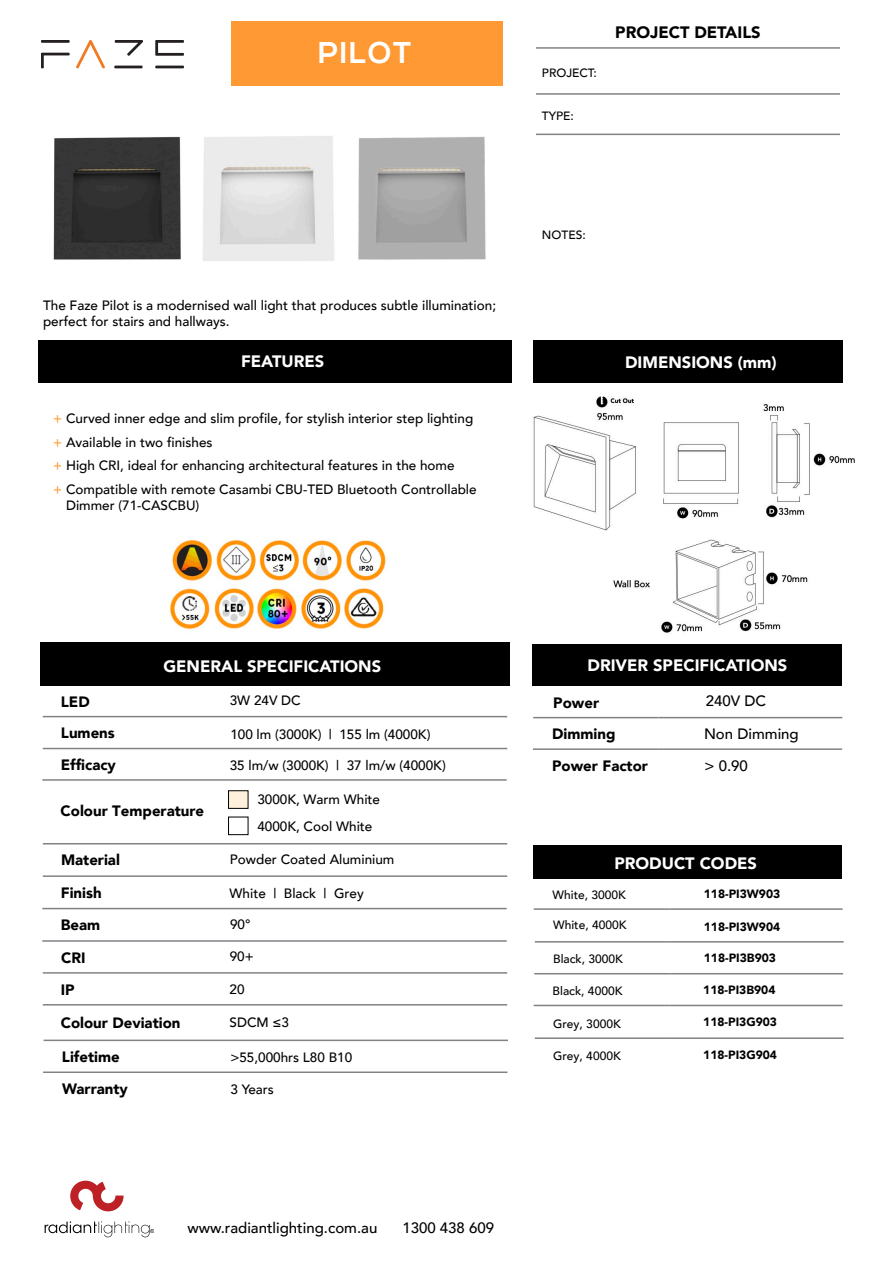
<style>
.page{position:relative;width:893px;height:1263px;background:#fff}
.page>*{position:absolute;margin:0;border:0;box-sizing:border-box;transform-origin:0 0}
.t1{font:700 30px "Nexa";letter-spacing:.05em;color:#fff}
.t2{font:900 16.5px "Avenir";color:#fff}
.t3{font:900 16.5px "Avenir";color:#000}
.t4{font:900 15px/31.2px "Avenir";color:#000}
.t5{font:500 15px "Avenir";color:#000}
.t6{font:500 13.5px/23.7px "Avenir";color:#000}
.t7{font:500 12px "Avenir";color:#000}
.t8{font:900 12px "Avenir";color:#000}
.s1{color:#f93}
</style>
<div class="page">
<img style="left:532px;top:381px;width:323px;height:266px">
<div style="left:38px;top:340px;width:473px;height:43px;background:#000"></div>
<div style="left:40px;top:643px;width:470px;height:43px;background:#000"></div>
<div style="left:231px;top:21px;width:271px;height:64px;background:#f93"></div>
<svg style="left:70px;top:1181px;width:54px;height:30px"></svg>
<svg style="left:45px;top:1221px;width:109px;height:16px"></svg>
<hr style="left:43px;top:715px;width:464px;height:3px;background:#808285">
<div style="left:533px;top:644px;width:309px;height:41px;background:#000"></div>
<hr style="left:533px;top:717px;width:125px;height:1px;background:#808285">
<hr style="left:658px;top:717px;width:184px;height:1px;background:#808285">
<hr style="left:533px;top:748px;width:125px;height:2px;background:#808285">
<hr style="left:658px;top:748px;width:184px;height:2px;background:#808285">
<div style="left:533px;top:845px;width:309px;height:34px;background:#000"></div>
<hr style="left:534px;top:908px;width:136px;height:2px;background:#808285">
<hr style="left:670px;top:908px;width:172px;height:2px;background:#808285">
<hr style="left:535px;top:941px;width:136px;height:1px;background:#808285">
<hr style="left:671px;top:941px;width:173px;height:1px;background:#808285">
<hr style="left:534px;top:973px;width:136px;height:1px;background:#808285">
<hr style="left:670px;top:973px;width:173px;height:1px;background:#808285">
<hr style="left:536px;top:47px;width:136px;height:2px;background:#808285">
<hr style="left:672px;top:47px;width:168px;height:2px;background:#808285">
<hr style="left:536px;top:93px;width:136px;height:2px;background:#808285">
<hr style="left:672px;top:93px;width:168px;height:2px;background:#808285">
<hr style="left:536px;top:134px;width:136px;height:1px;background:#808285">
<hr style="left:672px;top:134px;width:168px;height:1px;background:#808285">
<div style="left:533px;top:341px;width:309px;height:42px;background:#000"></div>
<hr style="left:155px;top:66px;width:29px;height:2px;background:#241f21">
<svg style="left:155px;top:40px;width:29px;height:16px"></svg>
<hr style="left:41px;top:40px;width:29px;height:3px;background:#241f21">
<svg style="left:41px;top:53px;width:29px;height:15px"></svg>
<hr style="left:114px;top:66px;width:29px;height:2px;background:#241f21">
<svg style="left:115px;top:40px;width:28px;height:16px"></svg>
<svg style="left:76px;top:40px;width:29px;height:28px"></svg>
<div style="left:229px;top:791px;width:19px;height:17px;background:#fff0dc"></div>
<div style="left:228px;top:817px;width:20px;height:18px;border:1px solid #000"></div>
<hr style="left:534px;top:1005px;width:136px;height:1px;background:#808285">
<hr style="left:670px;top:1005px;width:172px;height:1px;background:#808285">
<hr style="left:535px;top:1037px;width:136px;height:2px;background:#808285">
<hr style="left:671px;top:1037px;width:173px;height:2px;background:#808285">
<hr style="left:43px;top:747px;width:464px;height:3px;background:#808285">
<hr style="left:42px;top:779px;width:465px;height:2px;background:#808285">
<hr style="left:43px;top:842px;width:464px;height:3px;background:#808285">
<hr style="left:43px;top:875px;width:464px;height:2px;background:#808285">
<hr style="left:42px;top:907px;width:465px;height:3px;background:#808285">
<hr style="left:42px;top:940px;width:465px;height:2px;background:#808285">
<hr style="left:43px;top:972px;width:464px;height:2px;background:#808285">
<hr style="left:43px;top:1003px;width:464px;height:3px;background:#808285">
<hr style="left:44px;top:1039px;width:464px;height:2px;background:#808285">
<hr style="left:43px;top:1071px;width:464px;height:2px;background:#808285">
<img style="left:167px;top:539px;width:220px;height:91px">
<img style="left:53px;top:136px;width:433px;height:125px">
<h1 class="t1" style="left:318px;top:35px;width:95px">PILOT</h1>
<p class="t6" style="left:43px;top:296px;width:455px;line-height:16.2px">The Faze Pilot is a modernised wall light that produces subtle illumination; perfect for stairs and hallways.</p>
<p class="t2" style="left:241px;top:347px;width:85px">FEATURES</p>
<p class="t6" style="left:53px;top:406px;width:425px"><span class="s1">+</span> Curved inner edge and slim profile, for stylish interior step lighting <span class="s1">+</span> Available in two finishes<br><span class="s1">+</span> High CRI, ideal for enhancing architectural features in the home<br><span class="s1">+</span> Compatible with remote Casambi CBU-TED Bluetooth Controllable</p>
<p class="t6" style="left:66px;top:493px;width:135px">Dimmer (71-CASCBU)</p>
<p class="t7" style="left:542px;top:62px;width:56px">PROJECT:</p>
<p class="t7" style="left:542px;top:106px;width:34px">TYPE:</p>
<p class="t3" style="left:615px;top:18px;width:147px">PROJECT DETAILS</p>
<p class="t7" style="left:542px;top:224px;width:45px">NOTES:</p>
<p class="t2" style="left:625px;top:348px;width:153px">DIMENSIONS (mm)</p>
<p class="t2" style="left:163px;top:652px;width:219px">GENERAL SPECIFICATIONS</p>
<p class="t4" style="left:61px;top:685px;width:30px">LED</p>
<p class="t6" style="left:230px;top:688px;width:73px">3W 24V DC</p>
<p class="t4" style="left:61px;top:717px;width:55px">Lumens</p>
<p class="t6" style="left:230px;top:721px;width:202px">100 lm (3000K) | 155 lm (4000K)</p>
<p class="t4" style="left:61px;top:748px;width:57px">Efficacy</p>
<p class="t6" style="left:230px;top:753px;width:218px">35 lm/w (3000K) | 37 lm/w (4000K)</p>
<p class="t4" style="left:61px;top:795px;width:145px">Colour Temperature</p>
<p class="t6" style="left:257px;top:785px;width:124px;line-height:27px">3000K, Warm White<br>4000K, Cool White</p>
<p class="t2" style="left:587px;top:651px;width:201px">DRIVER SPECIFICATIONS</p>
<p class="t4" style="left:552px;top:686px;width:65px">Power<br>Dimming</p>
<p class="t5" style="left:706px;top:688px;width:62px">240V DC</p>
<p class="t5" style="left:704px;top:720px;width:96px">Non Dimming</p>
<p class="t4" style="left:552px;top:749px;width:97px">Power Factor</p>
<p class="t5" style="left:704px;top:752px;width:45px">&gt; 0.90</p>
<p class="t4" style="left:61px;top:844px;width:60px">Material</p>
<p class="t6" style="left:230px;top:847px;width:166px">Powder Coated Aluminium</p>
<p class="t4" style="left:61px;top:877px;width:42px">Finish</p>
<p class="t6" style="left:230px;top:880px;width:136px">White | Black | Grey</p>
<p class="t2" style="left:614px;top:849px;width:144px">PRODUCT CODES</p>
<p class="t7" style="left:553px;top:884px;width:75px">White, 3000K</p>
<p class="t7" style="left:553px;top:915px;width:75px">White, 4000K</p>
<p class="t7" style="left:553px;top:949px;width:71px">Black, 3000K</p>
<p class="t8" style="left:704px;top:883px;width:78px">118-PI3W903</p>
<p class="t4" style="left:61px;top:909px;width:41px">Beam</p>
<p class="t6" style="left:230px;top:912px;width:22px">90°</p>
<p class="t8" style="left:704px;top:916px;width:78px">118-PI3W904</p>
<p class="t8" style="left:704px;top:948px;width:74px">118-PI3B903</p>
<p class="t8" style="left:703px;top:979px;width:74px">118-PI3B904</p>
<p class="t8" style="left:703px;top:1012px;width:75px">118-PI3G903</p>
<p class="t4" style="left:61px;top:941px;width:26px">CRI</p>
<p class="t6" style="left:230px;top:944px;width:26px">90+</p>
<p class="t4" style="left:61px;top:973px;width:15px">IP</p>
<p class="t6" style="left:230px;top:976px;width:17px">20</p>
<p class="t4" style="left:61px;top:1006px;width:121px">Colour Deviation</p>
<p class="t7" style="left:553px;top:980px;width:71px">Black, 4000K</p>
<p class="t7" style="left:553px;top:1014px;width:69px">Grey, 3000K</p>
<p class="t7" style="left:553px;top:1045px;width:69px">Grey, 4000K</p>
<p class="t6" style="left:230px;top:1010px;width:61px">SDCM ≤3</p>
<p class="t4" style="left:62px;top:1040px;width:59px">Lifetime</p>
<p class="t6" style="left:230px;top:1045px;width:123px">&gt;55,000hrs L80 B10</p>
<p class="t8" style="left:703px;top:1044px;width:75px">118-PI3G904</p>
<p class="t4" style="left:62px;top:1073px;width:67px">Warranty</p>
<p class="t6" style="left:231px;top:1076px;width:45px">3 Years</p>
<p class="t5" style="left:187px;top:1215px;width:192px">www.radiantlighting.com.au</p>
<p class="t5" style="left:402px;top:1215px;width:93px">1300 438 609</p>
</div>
